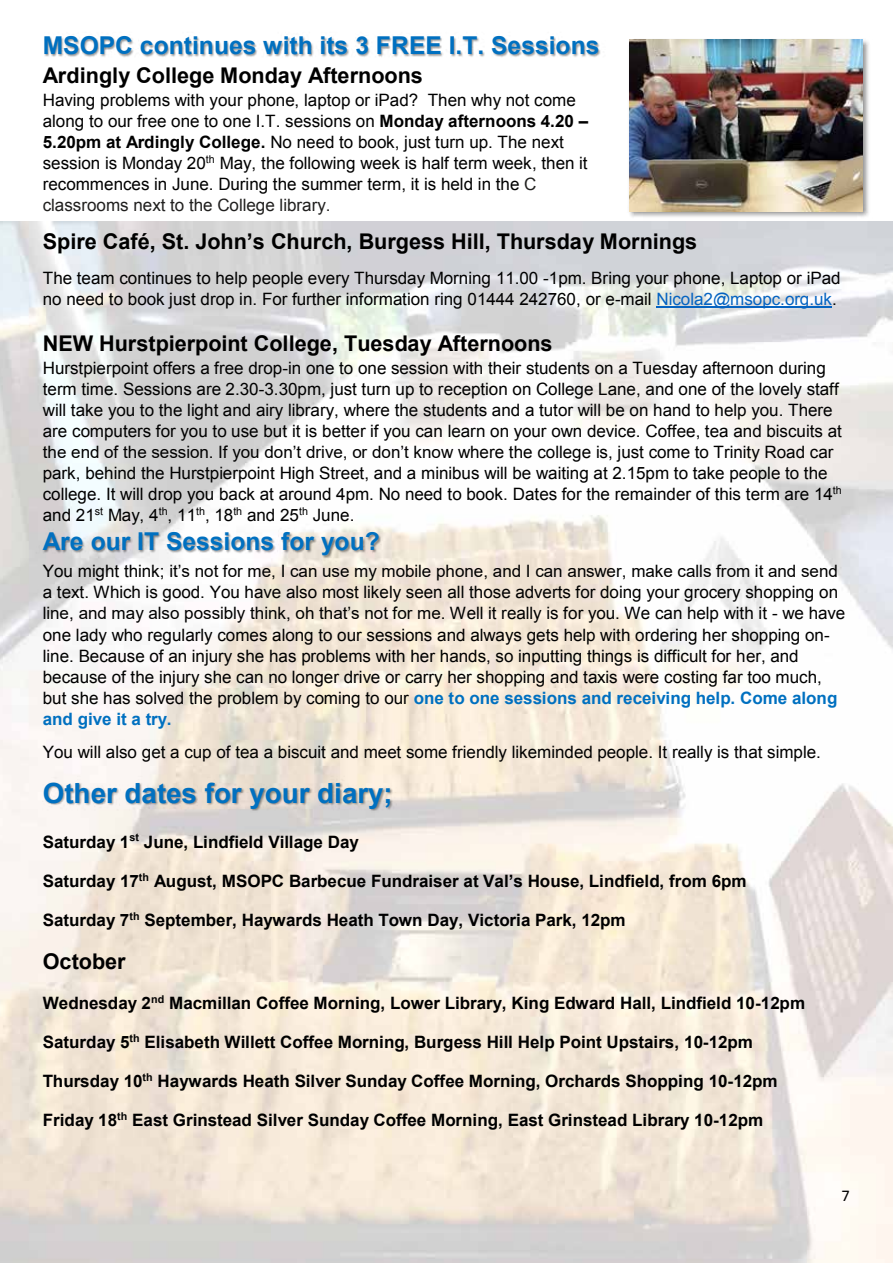
<style>
.page{position:relative;width:893px;height:1263px;background:#fff}
.page>*{position:absolute;margin:0;border:0;box-sizing:border-box;transform-origin:0 0}
.t1{font:700 27.75px "Arial";color:#0070c0}
.t2{font:700 24.6px "Arial";color:#0070c0}
.t3{font:700 21.6px "Arial";color:#000}
.t4{font:17.1px/21px "Arial";color:#000}
.t5{font:700 17.1px "Arial";color:#000}
.t6{font:17.1px "Calibri";color:#000}
.t7{font:16.5px "Calibri";color:#000}
.s1{font-weight:700}
.s2{color:#201f1e}
.s3{color:#0563c1}
.s4{font-weight:700;color:#0070c0}
</style>
<div class="page">
<img style="left:0;top:222px;width:893px;height:1041px">
<img style="left:44px;top:37px;width:557px;height:20px">
<hr style="left:656px;top:306px;width:176px;height:2px;background:#0563c1">
<img style="left:27px;top:519px;width:371px;height:54px">
<img style="left:25px;top:767px;width:388px;height:61px">
<img style="left:629px;top:39px;width:240px;height:178px">
<img style="left:629px;top:40px;width:234px;height:171px">
<h2 class="t2" style="left:43px;top:29px;width:558px">MSOPC continues with its 3 FREE I.T. Sessions</h2>
<p class="t3" style="left:43px;top:61px;width:382px">Ardingly College Monday Afternoons</p>
<p class="t4" style="left:43px;top:89px;width:547px">Having problems with your phone, laptop or iPad? Then why not come along to our free one to one I.T. sessions on <span class="s1">Monday afternoons 4.20 – 5.20pm at Ardingly College.</span> No need to book, just turn up. The next session is Monday 20<sup>th</sup> May, the following week is half term week, then it recommences in June. During the summer term, it is held in the <span class="s2">C classrooms next to the College library.</span></p>
<p class="t3" style="left:43px;top:227px;width:656px">Spire Café, St. John’s Church, Burgess Hill, Thursday Mornings</p>
<p class="t4" style="left:43px;top:267px;width:799px">The team continues to help people every Thursday Morning 11.00 -1pm. Bring your phone, Laptop or iPad no need to book just drop in. For further information ring 01444 242760, or e-mail <span class="s3">Nicola2@msopc.org.uk</span>.</p>
<p class="t3" style="left:43px;top:329px;width:511px">NEW Hurstpierpoint College, Tuesday Afternoons</p>
<p class="t4" style="left:43px;top:357px;width:801px">Hurstpierpoint offers a free drop-in one to one session with their students on a Tuesday afternoon during term time. Sessions are 2.30-3.30pm, just turn up to reception on College Lane, and one of the lovely staff will take you to the light and airy library, where the students and a tutor will be on hand to help you. There are computers for you to use but it is better if you can learn on your own device. Coffee, tea and biscuits at the end of the session. If you don’t drive, or don’t know where the college is, just come to Trinity Road car park, behind the Hurstpierpoint High Street, and a minibus will be waiting at 2.15pm to take people to the college. It will drop you back at around 4pm. No need to book. Dates for the remainder of this term are 14<sup>th </sup>and 21<sup>st</sup> May, 4<sup>th</sup>, 11<sup>th</sup>, 18<sup>th</sup> and 25<sup>th</sup> June.</p>
<h2 class="t2" style="left:43px;top:525px;width:339px">Are our IT Sessions for you?</h2>
<p class="t4" style="left:43px;top:561px;width:804px">You might think; it’s not for me, I can use my mobile phone, and I can answer, make calls from it and send a text. Which is good. You have also most likely seen all those adverts for doing your grocery shopping on line, and may also possibly think, oh that’s not for me. Well it really is for you. We can help with it - we have one lady who regularly comes along to our sessions and always gets help with ordering her shopping on&shy;line. Because of an injury she has problems with her hands, so inputting things is difficult for her, and because of the injury she can no longer drive or carry her shopping and taxis were costing far too much, but she has solved the problem by coming to our <span class="s4">one to one sessions and receiving help. Come along and give it a try.</span></p>
<p class="t4" style="left:43px;top:742px;width:780px">You will also get a cup of tea a biscuit and meet some friendly likeminded people. It really is that simple.</p>
<h1 class="t1" style="left:43px;top:774px;width:351px">Other dates for your diary;</h1>
<p class="t5" style="left:43px;top:830px;width:318px">Saturday 1<sup>st</sup> June, Lindfield Village Day</p>
<p class="t5" style="left:43px;top:869px;width:705px">Saturday 17<sup>th</sup> August, MSOPC Barbecue Fundraiser at Val’s House, Lindfield, from 6pm</p>
<p class="t5" style="left:43px;top:908px;width:584px">Saturday 7<sup>th</sup> September, Haywards Heath Town Day, Victoria Park, 12pm</p>
<p class="t3" style="left:43px;top:947px;width:84px">October</p>
<p class="t5" style="left:43px;top:992px;width:764px">Wednesday 2<sup>nd</sup> Macmillan Coffee Morning, Lower Library, King Edward Hall, Lindfield 10-12pm</p>
<p class="t5" style="left:43px;top:1031px;width:712px">Saturday 5<sup>th</sup> Elisabeth Willett Coffee Morning, Burgess Hill Help Point Upstairs, 10-12pm</p>
<p class="t5" style="left:43px;top:1070px;width:736px">Thursday 10<sup>th</sup> Haywards Heath Silver Sunday Coffee Morning, Orchards Shopping 10-12pm</p>
<p class="t5" style="left:43px;top:1109px;width:722px">Friday 18<sup>th</sup> East Grinstead Silver Sunday Coffee Morning, East Grinstead Library 10-12pm</p>
<p class="t6" style="left:842px;top:1183px;width:10px">7</p>
<p class="t7" style="left:841px;top:1185px;width:10px">7</p>
</div>
